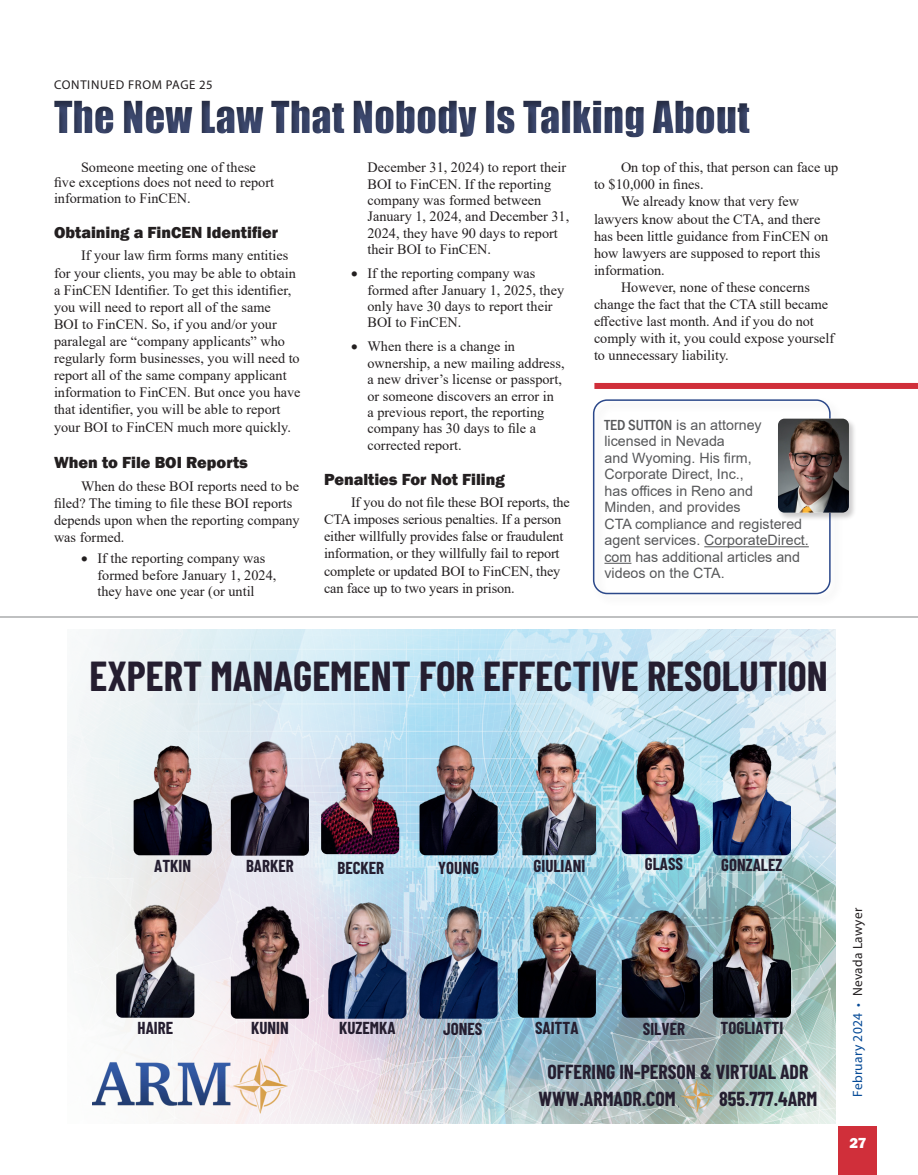
<style>
.page{position:relative;width:918px;height:1175px;background:#fff}
.page>*{position:absolute;margin:0;border:0;box-sizing:border-box;transform-origin:0 0}
.t1{font:700 40.95px "Barlow Condensed";color:#251e30}
.t2{font:40.5px "Impact";letter-spacing:.01em;color:#3d496f}
.t3{font:700 19.8px/27.6px "Barlow Condensed";color:#251e30}
.t4{font:700 16.95px "Barlow Condensed";color:#251e30}
.t5{font:800 16.5px "Franklin Gothic";color:#231f20}
.t6{font:800 15px "Franklin Gothic";color:#fff}
.t7{font:14.25px/17.1px "Times New Roman";color:#231f20}
.t8{font:14.25px/16.5px "Arial";color:#57585a}
.t9{font:13.5px "Myriad Pro";letter-spacing:.02em;color:#044996}
.t10{font:12.75px "Myriad Pro";letter-spacing:.05em;color:#231f20}
.s1{font-family:"Franklin Gothic";font-weight:500;font-stretch:condensed;font-size:15px}
.s2{font-size:13.35px}
.s3{font-size:13.35px;color:#231f20}
</style>
<div class="page">
<hr style="left:0;top:616px;width:918px;height:1px;background:#808285">
<div style="left:48px;top:86px;width:796px;height:62px;background:#231f20;opacity:.43"></div>
<div style="left:838px;top:1126px;width:39px;height:48px;background:#d02f3a"></div>
<div style="left:593px;top:399px;width:238px;height:195px;border:2px solid #2b488a;border-radius:14px"></div>
<div style="left:777px;top:418px;width:80px;height:103px;background:#231f20;opacity:.23"></div>
<img style="left:778px;top:418px;width:71px;height:94px">
<hr style="left:704px;top:546px;width:105px;height:1px;background:#57585a">
<svg style="left:604px;top:563px;width:27px;height:1px"></svg>
<div style="left:594px;top:383px;width:324px;height:6px;background:#d02f3a"></div>
<img style="left:67px;top:629px;width:768px;height:494px">
<img style="left:134px;top:738px;width:78px;height:117px">
<img style="left:93px;top:1058px;width:194px;height:55px">
<img style="left:231px;top:738px;width:78px;height:117px">
<img style="left:321px;top:737px;width:78px;height:117px">
<img style="left:518px;top:738px;width:78px;height:117px">
<img style="left:622px;top:737px;width:78px;height:117px">
<img style="left:713px;top:738px;width:78px;height:117px">
<img style="left:116px;top:900px;width:78px;height:117px">
<img style="left:231px;top:901px;width:78px;height:117px">
<img style="left:328px;top:901px;width:78px;height:117px">
<img style="left:518px;top:900px;width:78px;height:117px">
<img style="left:622px;top:900px;width:78px;height:117px">
<img style="left:713px;top:900px;width:78px;height:117px">
<img style="left:679px;top:1079px;width:34px;height:33px">
<img style="left:420px;top:901px;width:78px;height:117px">
<img style="left:420px;top:738px;width:78px;height:117px">
<p class="t10" style="left:54px;top:77px;width:160px">CONTINUED FROM PAGE 25</p>
<h2 class="t2" style="left:54px;top:86px;width:697px">The New Law That Nobody Is Talking About</h2>
<p class="t7" style="left:54px;top:159px;width:222px;line-height:15.1px;text-indent:27px">Someone meeting one of these five exceptions does not need to report information to FinCEN.</p>
<p class="t5" style="left:54px;top:221px;width:226px">Obtaining a FinCEN Identifier</p>
<p class="t7" style="left:54px;top:247px;width:248px;text-indent:27px">If your law firm forms many entities for your clients, you may be able to obtain a FinCEN Identifier. To get this identifier, you will need to report all of the same<br>BOI to FinCEN. So, if you and/or your paralegal are “company applicants” who regularly form businesses, you will need to report all of the same company applicant information to FinCEN. But once you have that identifier, you will be able to report your BOI to FinCEN much more quickly.</p>
<p class="t5" style="left:54px;top:452px;width:195px">When to File BOI Reports</p>
<p class="t7" style="left:54px;top:477px;width:247px;text-indent:27px">When do these BOI reports need to be filed? The timing to file these BOI reports depends upon when the reporting company was formed.</p>
<p class="t7" style="left:98px;top:550px;width:180px;line-height:16.4px;text-indent:-16px">• If the reporting company was formed before January 1, 2024, they have one year (or until</p>
<p class="t7" style="left:368px;top:159px;width:203px;line-height:16.4px">December 31, 2024) to report their<br>BOI to FinCEN. If the reporting company was formed between<br>January 1, 2024, and December 31,<br>2024, they have 90 days to report their BOI to FinCEN.</p>
<p class="t7" style="left:368px;top:265px;width:198px;line-height:16.4px;text-indent:-16px">• If the reporting company was formed after January 1, 2025, they only have 30 days to report their<br>BOI to FinCEN.</p>
<p class="t7" style="left:368px;top:338px;width:199px;line-height:16.4px;text-indent:-16px">• When there is a change in ownership, a new mailing address, a new driver’s license or passport, or someone discovers an error in<br>a previous report, the reporting company has 30 days to file a corrected report.</p>
<p class="t5" style="left:324px;top:468px;width:182px">Penalties For Not Filing</p>
<p class="t7" style="left:324px;top:493px;width:247px;text-indent:27px">If you do not file these BOI reports, the CTA imposes serious penalties. If a person either willfully provides false or fraudulent information, or they willfully fail to report complete or updated BOI to FinCEN, they can face up to two years in prison.</p>
<p class="t7" style="left:594px;top:158px;width:246px;text-indent:27px">On top of this, that person can face up to $10,000 in fines.</p>
<p class="t7" style="left:594px;top:193px;width:236px;text-indent:27px">We already know that very few lawyers know about the CTA, and there has been little guidance from FinCEN on how lawyers are supposed to report this information.</p>
<p class="t7" style="left:594px;top:278px;width:242px;text-indent:27px">However, none of these concerns change the fact that the CTA still became effective last month. And if you do not comply with it, you could expose yourself to unnecessary liability.</p>
<p class="t8" style="left:604px;top:416px;width:206px"><span class="s1">TED SUTTON</span> is an attorney licensed in Nevada<br>and Wyoming. His firm,<br>Corporate Direct, Inc.,<br>has offices in Reno and<br>Minden, and provides<br>CTA compliance and registered agent services. CorporateDirect. com has additional articles and videos on the CTA.</p>
<p class="t1" style="left:89px;top:647px;width:740px">EXPERT MANAGEMENT FOR EFFECTIVE RESOLUTION</p>
<p class="t4" style="left:154px;top:853px;width:38px">ATKIN</p>
<p class="t4" style="left:246px;top:853px;width:49px">BARKER</p>
<p class="t4" style="left:337px;top:856px;width:48px">BECKER</p>
<p class="t4" style="left:534px;top:853px;width:53px">GIULIANI</p>
<p class="t4" style="left:645px;top:852px;width:40px">GLASS</p>
<p class="t4" style="left:721px;top:853px;width:63px">GONZALEZ</p>
<p class="t4" style="left:438px;top:856px;width:42px">YOUNG</p>
<p class="t4" style="left:138px;top:1015px;width:37px">HAIRE</p>
<p class="t4" style="left:251px;top:1015px;width:39px">KUNIN</p>
<p class="t4" style="left:339px;top:1015px;width:58px">KUZEMKA</p>
<p class="t4" style="left:535px;top:1015px;width:45px">SAITTA</p>
<p class="t4" style="left:643px;top:1016px;width:44px">SILVER</p>
<p class="t4" style="left:721px;top:1015px;width:64px">TOGLIATTI</p>
<p class="t3" style="left:539px;top:1056px;width:271px;text-indent:9px">OFFERING IN-PERSON &amp; VIRTUAL ADR<br>WWW.ARMADR.COM</p>
<p class="t4" style="left:443px;top:1016px;width:41px">JONES</p>
<p class="t3" style="left:719px;top:1084px;width:100px">855.777.4ARM</p>
<p class="t9" style="left:849px;top:1096px;width:190px;rotate:-90deg">February 2024 <span class="s2">•</span> <span class="s3">Nevada Lawyer</span></p>
<p class="t6" style="left:849px;top:1132px;width:19px">27</p>
</div>
